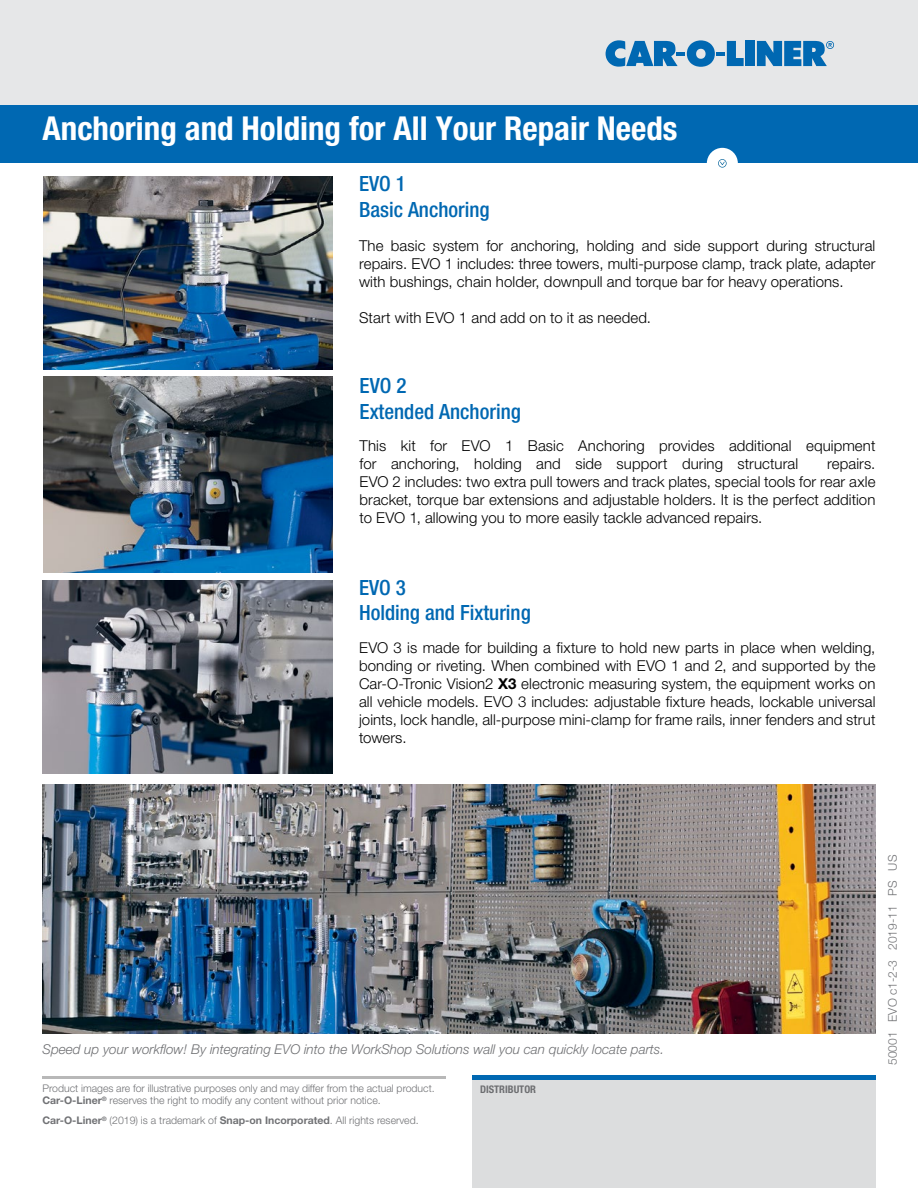
<style>
.page{position:relative;width:918px;height:1188px;background:#fff}
.page>*{position:absolute;margin:0;border:0;box-sizing:border-box;transform-origin:0 0}
.t1{font:700 condensed 33px "Helvetica Neue LT Pro";color:#fff}
.t2{font:500 condensed 21px "Helvetica Neue LT Pro";color:#0068b2}
.t3{font:300 15px/18px "Helvetica Neue LT Pro";letter-spacing:.005em;color:#000;text-align:justify}
.t4{font:italic 300 13.5px "Helvetica Neue LT Pro";color:#6d6e71}
.t5{font:300 12px "Helvetica Neue LT Pro";color:#717275}
.t6{font:300 10.5px/12px "Helvetica Neue LT Pro";color:#717275}
.t7{font:700 condensed 10.5px "Helvetica Neue LT Pro";color:#6d6e71}
.s1{font-weight:700}
</style>
<div class="page">
<div style="left:0;top:105px;width:918px;height:58px;background:#0068b2"></div>
<div style="left:0;top:0;width:918px;height:105px;background:#e6e7e8"></div>
<svg style="left:606px;top:40px;width:138px;height:27px"></svg>
<div style="left:746px;top:41px;width:9px;height:25px;background:#0068b2"></div>
<svg style="left:757px;top:41px;width:77px;height:25px"></svg>
<div style="left:707px;top:148px;width:31px;height:31px;background:#fff;border-radius:50%"></div>
<svg style="left:718px;top:159px;width:9px;height:9px"></svg>
<div style="left:472px;top:1079px;width:404px;height:109px;background:#dcddde"></div>
<hr style="left:43px;top:1076px;width:403px;height:3px;background:#b8b8b8">
<hr style="left:472px;top:1076px;width:404px;height:4px;background:#0068b2">
<img style="left:43px;top:580px;width:289px;height:193px">
<img style="left:43px;top:176px;width:289px;height:194px">
<img style="left:43px;top:376px;width:289px;height:196px">
<img style="left:43px;top:784px;width:832px;height:250px">
<p class="t1" style="left:43px;top:109px;width:637px">Anchoring and Holding for All Your Repair Needs</p>
<p class="t2" style="left:359px;top:171px;width:48px">EVO 1</p>
<p class="t2" style="left:359px;top:197px;width:132px">Basic Anchoring</p>
<p class="t3" style="left:359px;top:236px;width:518px">The basic system for anchoring, holding and side support during structural repairs. EVO 1 includes: three towers, multi-purpose clamp, track plate, adapter with bushings, chain holder, downpull and torque bar for heavy operations.</p>
<p class="t3" style="left:359px;top:308px;width:293px">Start with EVO 1 and add on to it as needed.</p>
<p class="t2" style="left:360px;top:373px;width:48px">EVO 2</p>
<p class="t2" style="left:360px;top:399px;width:163px">Extended Anchoring</p>
<p class="t3" style="left:360px;top:436px;width:517px">This kit for EVO 1 Basic Anchoring provides additional equipment for anchoring, holding and side support during structural</p>
<p class="t3" style="left:360px;top:454px;width:517px;text-indent:468px">repairs.<br>EVO 2 includes: two extra pull towers and track plates, special tools for rear axle bracket, torque bar extensions and adjustable holders. It is the perfect addition to EVO 1, allowing you to more easily tackle advanced repairs.</p>
<p class="t2" style="left:359px;top:575px;width:48px">EVO 3</p>
<p class="t2" style="left:359px;top:600px;width:173px">Holding and Fixturing</p>
<p class="t3" style="left:359px;top:638px;width:518px">EVO 3 is made for building a fixture to hold new parts in place when welding, bonding or riveting. When combined with EVO 1 and 2, and supported by the Car-O-Tronic Vision2 <span class="s1">X3</span> electronic measuring system, the equipment works on all vehicle models. EVO 3 includes: adjustable fixture heads, lockable universal joints, lock handle, all-purpose mini-clamp for frame rails, inner fenders and strut towers.</p>
<p class="t4" style="left:43px;top:1041px;width:623px">Speed up your workflow! By integrating EVO into the WorkShop Solutions wall you can quickly locate parts.</p>
<p class="t6" style="left:43px;top:1082px;width:394px">Product images are for illustrative purposes only and may differ from the actual product.<br><span class="s1">Car-O-Liner</span><sup>®</sup> reserves the right to modify any content without prior notice.</p>
<p class="t6" style="left:43px;top:1114px;width:378px"><span class="s1">Car-O-Liner</span><sup>®</sup> (2019) is a trademark of <span class="s1">Snap-on Incorporated</span>. All rights reserved.</p>
<p class="t7" style="left:480px;top:1083px;width:57px">DISTRIBUTOR</p>
<p class="t5" style="left:885px;top:1065px;width:212px;rotate:-90deg">50001 EVO c1-2-3 2019-11 PS US</p>
</div>
